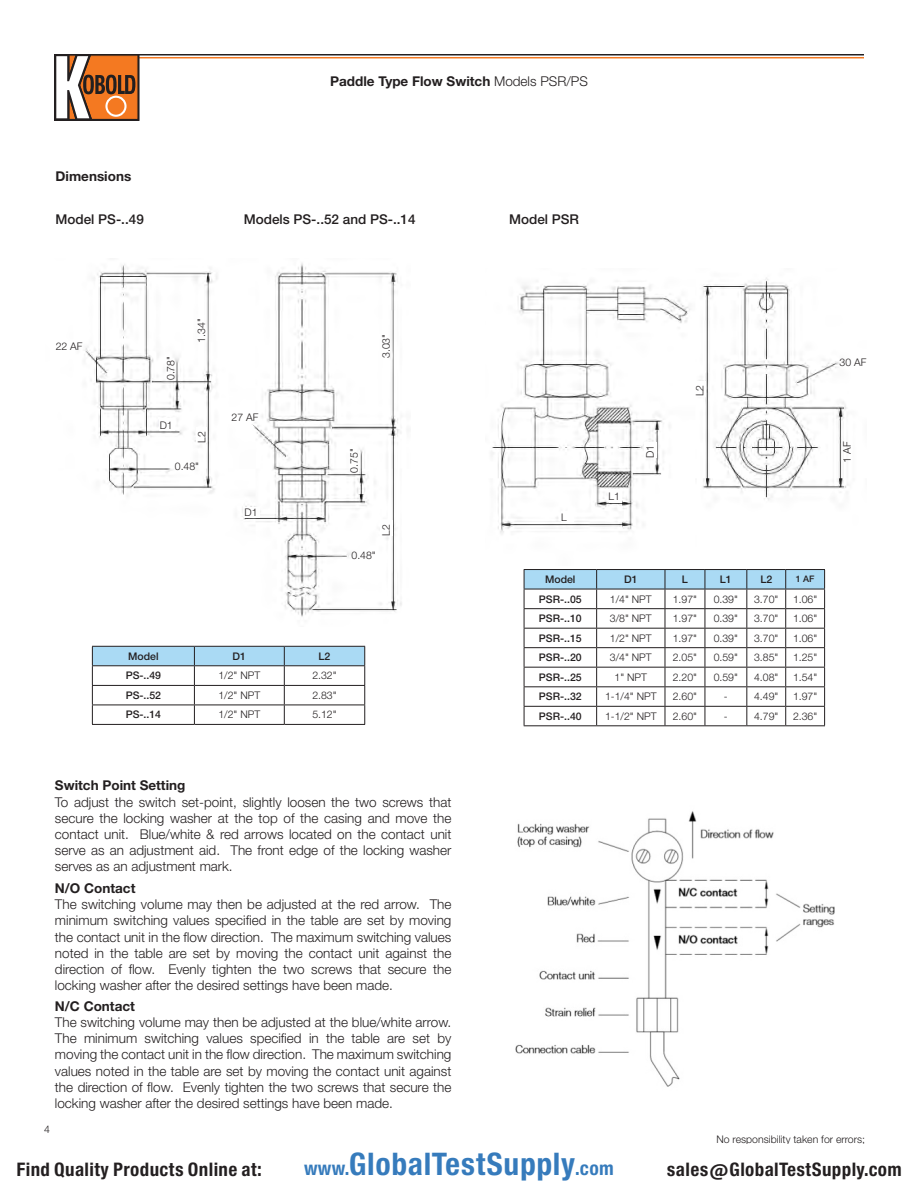
<style>
.page{position:relative;width:918px;height:1188px;background:#fff}
.page>*{position:absolute;margin:0;border:0;box-sizing:border-box;transform-origin:0 0}
.t1{font:29.7px "Europa Gro Nr 2 SBOP Bol Con";letter-spacing:.02em;color:#367bbc}
.t2{font:17.85px "Europa Gro Nr 2 SBOP Bol Con";letter-spacing:.02em;color:#231f20}
.t3{font:300 13.5px/16.2px "Helvetica Neue LT Std";color:#231f20;text-align:justify}
.t4{font:700 13.5px "Helvetica Neue LT Std";color:#231f20}
.t5{font:500 13.5px "Helvetica Neue LT Std";color:#231f20}
.t6{font:300 10.5px "Helvetica Neue LT Std";color:#231f20}
.t7{font:500 10.5px "Helvetica Neue LT Std";color:#231f20}
.t8{font:500 9px "Helvetica Neue LT Std";color:#231f20}
.s1{font-weight:300}
.s2{font-size:18.3px}
</style>
<div class="page">
<hr style="left:139px;top:57px;width:725px;height:1px;background:#f47921">
<hr style="left:139px;top:54px;width:725px;height:2px;background:#231f20">
<div style="left:54px;top:54px;width:85px;height:67px;border:1px solid #231f20"></div>
<svg style="left:54px;top:54px;width:83px;height:67px"></svg>
<div style="left:105px;top:96px;width:22px;height:21px;border:2px solid #fff;border-radius:50%"></div>
<img style="left:515px;top:811px;width:320px;height:276px">
<hr style="left:524px;top:569px;width:73px;height:1px;background:#231f20">
<hr style="left:597px;top:569px;width:68px;height:1px;background:#231f20">
<hr style="left:665px;top:569px;width:40px;height:1px;background:#231f20">
<hr style="left:705px;top:569px;width:42px;height:1px;background:#231f20">
<hr style="left:747px;top:569px;width:39px;height:1px;background:#231f20">
<hr style="left:786px;top:569px;width:39px;height:1px;background:#231f20">
<svg style="left:524px;top:570px;width:301px;height:155px"></svg>
<hr style="left:524px;top:725px;width:73px;height:1px;background:#231f20">
<hr style="left:597px;top:725px;width:68px;height:1px;background:#231f20">
<hr style="left:665px;top:725px;width:40px;height:1px;background:#231f20">
<hr style="left:705px;top:725px;width:42px;height:1px;background:#231f20">
<hr style="left:747px;top:725px;width:39px;height:1px;background:#231f20">
<hr style="left:786px;top:725px;width:39px;height:1px;background:#231f20">
<svg style="left:92px;top:646px;width:273px;height:78px"></svg>
<hr style="left:92px;top:724px;width:102px;height:1px;background:#231f20">
<hr style="left:194px;top:724px;width:90px;height:1px;background:#231f20">
<hr style="left:284px;top:724px;width:81px;height:1px;background:#231f20">
<img style="left:85px;top:263px;width:317px;height:354px">
<div style="left:160px;top:419px;width:15px;height:12px;background:#fff"></div>
<div style="left:245px;top:507px;width:15px;height:11px;background:#fff"></div>
<div style="left:380px;top:521px;width:13px;height:15px;background:#fff"></div>
<div style="left:197px;top:428px;width:10px;height:15px;background:#fff"></div>
<img style="left:491px;top:277px;width:358px;height:257px">
<div style="left:693px;top:381px;width:13px;height:15px;background:#fff"></div>
<div style="left:644px;top:443px;width:12px;height:15px;background:#fff"></div>
<div style="left:609px;top:490px;width:13px;height:13px;background:#fff"></div>
<div style="left:561px;top:511px;width:13px;height:13px;background:#fff"></div>
<p class="t4" style="left:330px;top:72px;width:259px">Paddle Type Flow Switch <span class="s1">Models PSR/PS</span></p>
<p class="t4" style="left:56px;top:168px;width:77px">Dimensions</p>
<p class="t5" style="left:56px;top:211px;width:90px">Model PS-..49</p>
<p class="t5" style="left:509px;top:211px;width:72px">Model PSR</p>
<p class="t5" style="left:244px;top:211px;width:173px">Models PS-..52 and PS-..14</p>
<p class="t6" style="left:56px;top:340px;width:28px">22 AF</p>
<p class="t6" style="left:164px;top:380px;width:26px;rotate:-90deg">0.78"</p>
<p class="t6" style="left:160px;top:419px;width:15px">D1</p>
<p class="t6" style="left:195px;top:343px;width:26px;rotate:-90deg">1.34"</p>
<p class="t6" style="left:195px;top:443px;width:13px;rotate:-90deg">L2</p>
<p class="t6" style="left:175px;top:460px;width:26px">0.48"</p>
<p class="t6" style="left:232px;top:411px;width:28px">27 AF</p>
<p class="t6" style="left:245px;top:506px;width:15px">D1</p>
<p class="t6" style="left:380px;top:358px;width:26px;rotate:-90deg">3.03"</p>
<p class="t6" style="left:348px;top:473px;width:26px;rotate:-90deg">0.75"</p>
<p class="t6" style="left:380px;top:536px;width:13px;rotate:-90deg">L2</p>
<p class="t6" style="left:352px;top:549px;width:26px">0.48"</p>
<p class="t7" style="left:128px;top:650px;width:32px">Model</p>
<p class="t7" style="left:233px;top:650px;width:15px">D1</p>
<p class="t7" style="left:319px;top:650px;width:13px">L2</p>
<p class="t7" style="left:126px;top:669px;width:37px">PS-..49</p>
<p class="t6" style="left:218px;top:669px;width:43px">1/2" NPT</p>
<p class="t6" style="left:312px;top:669px;width:26px">2.32"</p>
<p class="t7" style="left:126px;top:689px;width:37px">PS-..52</p>
<p class="t6" style="left:218px;top:689px;width:43px">1/2" NPT</p>
<p class="t6" style="left:312px;top:689px;width:26px">2.83"</p>
<p class="t7" style="left:126px;top:708px;width:37px">PS-..14</p>
<p class="t6" style="left:218px;top:708px;width:43px">1/2" NPT</p>
<p class="t6" style="left:312px;top:708px;width:26px">5.12"</p>
<p class="t4" style="left:55px;top:777px;width:132px">Switch Point Setting</p>
<p class="t3" style="left:55px;top:793px;width:398px">To adjust the switch set-point, slightly loosen the two screws that secure the locking washer at the top of the casing and move the contact unit. Blue/white &amp; red arrows located on the contact unit serve as an adjustment aid. The front edge of the locking washer serves as an adjustment mark.</p>
<p class="t4" style="left:55px;top:880px;width:82px">N/O Contact</p>
<p class="t3" style="left:55px;top:896px;width:398px">The switching volume may then be adjusted at the red arrow. The minimum switching values specified in the table are set by moving the contact unit in the flow direction. The maximum switching values noted in the table are set by moving the contact unit against the direction of flow. Evenly tighten the two screws that secure the locking washer after the desired settings have been made.</p>
<p class="t4" style="left:55px;top:998px;width:82px">N/C Contact</p>
<p class="t3" style="left:55px;top:1014px;width:398px">The switching volume may then be adjusted at the blue/white arrow.<br>The minimum switching values specified in the table are set by moving the contact unit in the flow direction. The maximum switching values noted in the table are set by moving the contact unit against the direction of flow. Evenly tighten the two screws that secure the locking washer after the desired settings have been made.</p>
<p class="t6" style="left:44px;top:1123px;width:7px">4</p>
<p class="t6" style="left:561px;top:511px;width:7px">L</p>
<p class="t6" style="left:609px;top:490px;width:13px">L1</p>
<p class="t6" style="left:644px;top:458px;width:15px;rotate:-90deg">D1</p>
<p class="t6" style="left:693px;top:396px;width:13px;rotate:-90deg">L2</p>
<p class="t7" style="left:545px;top:573px;width:32px">Model</p>
<p class="t7" style="left:624px;top:573px;width:15px">D1</p>
<p class="t7" style="left:682px;top:573px;width:8px">L</p>
<p class="t7" style="left:720px;top:573px;width:13px">L1</p>
<p class="t7" style="left:760px;top:573px;width:13px">L2</p>
<p class="t8" style="left:796px;top:574px;width:20px">1 AF</p>
<p class="t7" style="left:539px;top:593px;width:44px">PSR-..05</p>
<p class="t6" style="left:610px;top:592px;width:43px">1/4" NPT</p>
<p class="t6" style="left:673px;top:592px;width:26px">1.97"</p>
<p class="t6" style="left:714px;top:592px;width:26px">0.39"</p>
<p class="t6" style="left:754px;top:592px;width:26px">3.70"</p>
<p class="t6" style="left:793px;top:592px;width:26px">1.06"</p>
<p class="t7" style="left:539px;top:612px;width:44px">PSR-..10</p>
<p class="t6" style="left:610px;top:612px;width:43px">3/8" NPT</p>
<p class="t6" style="left:673px;top:612px;width:26px">1.97"</p>
<p class="t6" style="left:714px;top:612px;width:26px">0.39"</p>
<p class="t6" style="left:754px;top:612px;width:26px">3.70"</p>
<p class="t6" style="left:793px;top:612px;width:26px">1.06"</p>
<p class="t7" style="left:539px;top:632px;width:44px">PSR-..15</p>
<p class="t6" style="left:610px;top:632px;width:43px">1/2" NPT</p>
<p class="t6" style="left:673px;top:632px;width:26px">1.97"</p>
<p class="t6" style="left:714px;top:632px;width:26px">0.39"</p>
<p class="t6" style="left:754px;top:632px;width:26px">3.70"</p>
<p class="t6" style="left:793px;top:632px;width:26px">1.06"</p>
<p class="t7" style="left:539px;top:651px;width:44px">PSR-..20</p>
<p class="t6" style="left:610px;top:651px;width:43px">3/4" NPT</p>
<p class="t6" style="left:673px;top:651px;width:26px">2.05"</p>
<p class="t6" style="left:714px;top:651px;width:26px">0.59"</p>
<p class="t6" style="left:754px;top:651px;width:26px">3.85"</p>
<p class="t6" style="left:793px;top:651px;width:26px">1.25"</p>
<p class="t7" style="left:539px;top:671px;width:44px">PSR-..25</p>
<p class="t6" style="left:615px;top:671px;width:34px">1" NPT</p>
<p class="t6" style="left:673px;top:671px;width:26px">2.20"</p>
<p class="t6" style="left:714px;top:671px;width:26px">0.59"</p>
<p class="t6" style="left:754px;top:671px;width:26px">4.08"</p>
<p class="t6" style="left:793px;top:671px;width:26px">1.54"</p>
<p class="t7" style="left:539px;top:690px;width:44px">PSR-..32</p>
<p class="t6" style="left:605px;top:690px;width:53px">1-1/4" NPT</p>
<p class="t6" style="left:673px;top:690px;width:26px">2.60"</p>
<p class="t6" style="left:724px;top:690px;width:5px">-</p>
<p class="t6" style="left:754px;top:690px;width:26px">4.49"</p>
<p class="t6" style="left:793px;top:690px;width:26px">1.97"</p>
<p class="t7" style="left:539px;top:710px;width:44px">PSR-..40</p>
<p class="t6" style="left:605px;top:710px;width:53px">1-1/2" NPT</p>
<p class="t6" style="left:673px;top:710px;width:26px">2.60"</p>
<p class="t6" style="left:724px;top:710px;width:5px">-</p>
<p class="t6" style="left:754px;top:710px;width:26px">4.79"</p>
<p class="t6" style="left:793px;top:710px;width:26px">2.36"</p>
<p class="t6" style="left:840px;top:356px;width:28px">30 AF</p>
<p class="t6" style="left:841px;top:463px;width:23px;rotate:-90deg">1 AF</p>
<p class="t6" style="left:716px;top:1133px;width:150px">No responsibility taken for errors;</p>
<h2 class="t2" style="left:16px;top:1159px;width:247px">Find Quality Products Online at:</h2>
<h1 class="t1" style="left:304px;top:1147px;width:311px"><span class="s2">www.</span>GlobalTestSupply<span class="s2">.com</span></h1>
<h2 class="t2" style="left:667px;top:1159px;width:236px">sales@GlobalTestSupply.com</h2>
</div>
